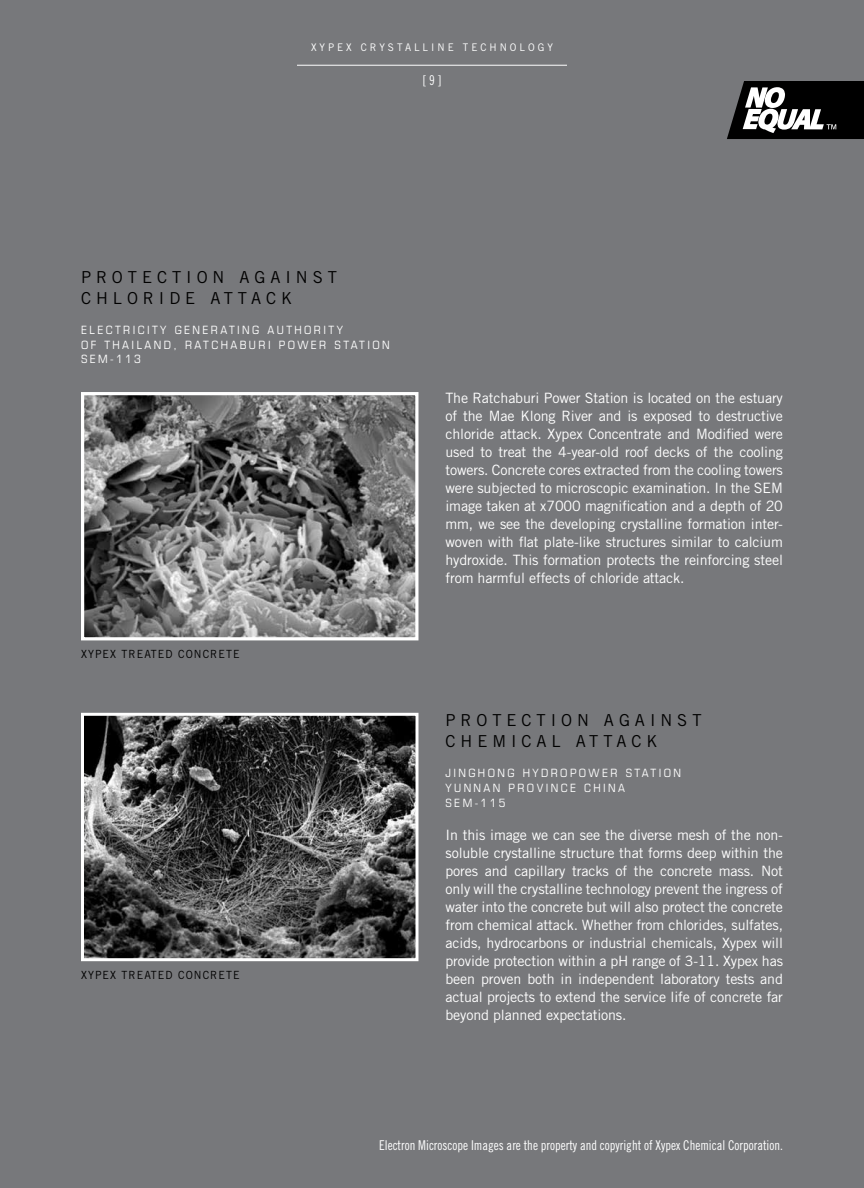
<style>
.page{position:relative;width:864px;height:1188px;background:#77787b}
.page>*{position:absolute;margin:0;border:0;box-sizing:border-box;transform-origin:0 0}
.t1{font:16.5px/21px "Trade Gothic";letter-spacing:.3em;color:#000}
.t2{font:14.25px/18px "Trade Gothic";letter-spacing:-.01em;color:#fff;text-align:justify}
.t3{font:13.5px "Trade Gothic Cond Eighteen";color:#fff;scale:.95 1}
.t4{font:condensed 11.4px/14.4px "Eurostile";letter-spacing:.2em;color:#fff;scale:1.05 1}
.t5{font:11.25px "Trade Gothic";letter-spacing:.1em;color:#000;scale:.95 1}
.t6{font:10.5px "Trade Gothic";letter-spacing:.3em;color:#fff;scale:.95 1}
</style>
<div class="page">
<hr style="left:297px;top:65px;width:270px;height:1px;background:#fff">
<svg style="left:727px;top:81px;width:137px;height:58px;background:#3e3e3e"></svg>
<img style="left:85px;top:396px;width:329px;height:240px">
<div style="left:81px;top:392px;width:337px;height:248px;border:3px solid #fff"></div>
<img style="left:85px;top:717px;width:329px;height:240px">
<div style="left:81px;top:713px;width:337px;height:248px;border:3px solid #fff"></div>
<p class="t6" style="left:311px;top:41px;width:256px">XYPEX CRYSTALLINE TECHNOLOGY</p>
<p class="t3" style="left:423px;top:72px;width:21px">[ 9 ]</p>
<p class="t1" style="left:81px;top:266px;width:258px">PROTECTION AGAINST<br>CHLORIDE ATTACK</p>
<p class="t4" style="left:81px;top:323px;width:296px">ELECTRICITY GENERATING AUTHORITY<br>OF THAILAND, RATCHABURI POWER STATION<br>SEM-113</p>
<p class="t5" style="left:81px;top:647px;width:168px">XYPEX TREATED CONCRETE</p>
<p class="t5" style="left:81px;top:968px;width:168px">XYPEX TREATED CONCRETE</p>
<p class="t2" style="left:446px;top:389px;width:339px">The Ratchaburi Power Station is located on the estuary of the Mae Klong River and is exposed to destructive chloride attack. Xypex Concentrate and Modified were used to treat the 4-year-old roof decks of the cooling towers. Concrete cores extracted from the cooling towers were subjected to microscopic examination. In the SEM image taken at x7000 magnification and a depth of 20 mm, we see the developing crystalline formation inter&shy;woven with flat plate-like structures similar to calcium hydroxide. This formation protects the reinforcing steel from harmful effects of chloride attack.</p>
<p class="t1" style="left:446px;top:709px;width:258px">PROTECTION AGAINST<br>CHEMICAL ATTACK</p>
<p class="t4" style="left:446px;top:765px;width:226px;line-height:15px">JINGHONG HYDROPOWER STATION<br>YUNNAN PROVINCE CHINA<br>SEM-115</p>
<p class="t2" style="left:446px;top:825px;width:339px">In this image we can see the diverse mesh of the non&shy;soluble crystalline structure that forms deep within the pores and capillary tracks of the concrete mass. Not only will the crystalline technology prevent the ingress of water into the concrete but will also protect the concrete from chemical attack. Whether from chlorides, sulfates, acids, hydrocarbons or industrial chemicals, Xypex will provide protection within a pH range of 3-11. Xypex has been proven both in independent laboratory tests and actual projects to extend the service life of concrete far beyond planned expectations.</p>
<p class="t3" style="left:379px;top:1137px;width:427px">Electron Microscope Images are the property and copyright of Xypex Chemical Corporation.</p>
</div>
